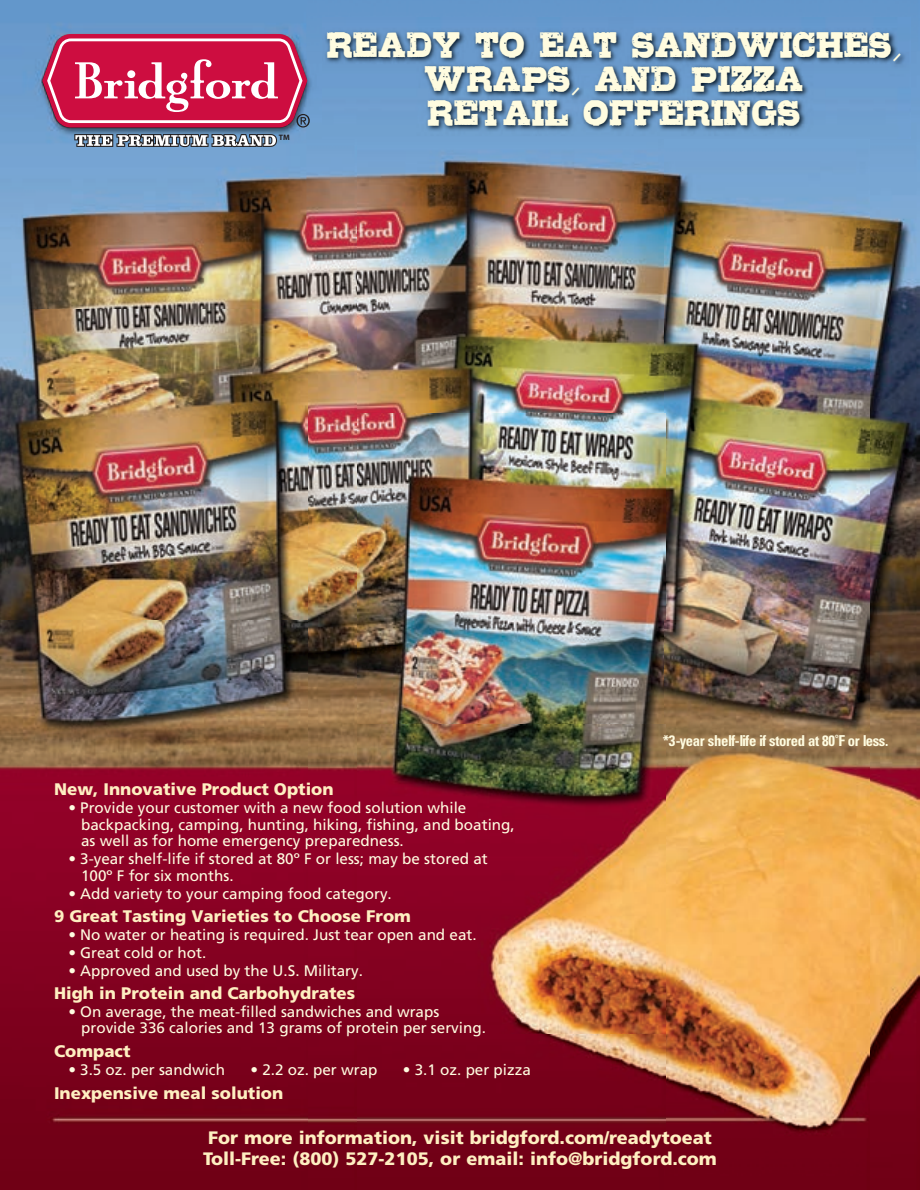
<style>
.page{position:relative;width:920px;height:1190px;background:#fff}
.page>*{position:absolute;margin:0;border:0;box-sizing:border-box;transform-origin:0 0}
.t1{font:46.65px/33.8px "Gipsiero";color:#fffce0;text-align:center;scale:.81 1}
.t2{font:900 18px/21px "Frutiger";color:#feefc1}
.t3{font:900 16.8px "Frutiger";color:#feefc1}
.t4{font:15.3px/16.5px "Frutiger";color:#fffce0}
.t5{font:700 condensed 15px "Univers";letter-spacing:-.02em;color:#fffce0}
.t6{font:700 7.95px "Myriad Pro";color:#231f20}
</style>
<div class="page">
<img style="left:0;top:0;width:306px;height:1189px">
<div style="left:306px;top:0;width:613px;height:51px;background:#6497cb"></div>
<img style="left:306px;top:51px;width:51px;height:1138px">
<img style="left:869px;top:51px;width:50px;height:1138px">
<img style="left:357px;top:138px;width:512px;height:1051px">
<img style="left:322px;top:17px;width:588px;height:121px">
<svg style="left:42px;top:34px;width:267px;height:117px"></svg>
<p class="t6" style="left:279px;top:132px;width:12px">TM</p>
<h1 class="t1" style="left:326px;top:24px;width:711px">Ready to Eat Sandwiches,<br>Wraps, and Pizza<br>Retail Offerings</h1>
<p class="t5" style="left:662px;top:731px;width:227px">*3-year shelf-life if stored at 80˚F or less.</p>
<p class="t3" style="left:54px;top:778px;width:281px">New, Innovative Product Option</p>
<p class="t4" style="left:81px;top:799px;width:435px;text-indent:-13px">• Provide your customer with a new food solution while backpacking, camping, hunting, hiking, fishing, and boating, as well as for home emergency preparedness.</p>
<p class="t4" style="left:81px;top:850px;width:408px;text-indent:-13px">• 3-year shelf-life if stored at 80º F or less; may be stored at<br>100º F for six months.</p>
<p class="t4" style="left:68px;top:884px;width:325px">• Add variety to your camping food category.</p>
<p class="t3" style="left:54px;top:905px;width:358px">9 Great Tasting Varieties to Choose From</p>
<p class="t4" style="left:68px;top:925px;width:409px">• No water or heating is required. Just tear open and eat.</p>
<p class="t4" style="left:68px;top:943px;width:139px">• Great cold or hot.</p>
<p class="t4" style="left:68px;top:961px;width:296px">• Approved and used by the U.S. Military.</p>
<p class="t3" style="left:54px;top:982px;width:302px">High in Protein and Carbohydrates</p>
<p class="t4" style="left:81px;top:1002px;width:406px;text-indent:-13px">• On average, the meat-filled sandwiches and wraps provide 336 calories and 13 grams of protein per serving.</p>
<p class="t3" style="left:54px;top:1040px;width:78px">Compact</p>
<p class="t4" style="left:68px;top:1060px;width:158px">• 3.5 oz. per sandwich</p>
<p class="t4" style="left:250px;top:1060px;width:128px">• 2.2 oz. per wrap</p>
<p class="t4" style="left:403px;top:1060px;width:129px">• 3.1 oz. per pizza</p>
<p class="t3" style="left:54px;top:1082px;width:231px">Inexpensive meal solution</p>
<p class="t2" style="left:203px;top:1126px;width:515px">For more information, visit bridgford.com/readytoeat<br>Toll-Free: (800) 527-2105, or email: info@bridgford.com</p>
</div>
